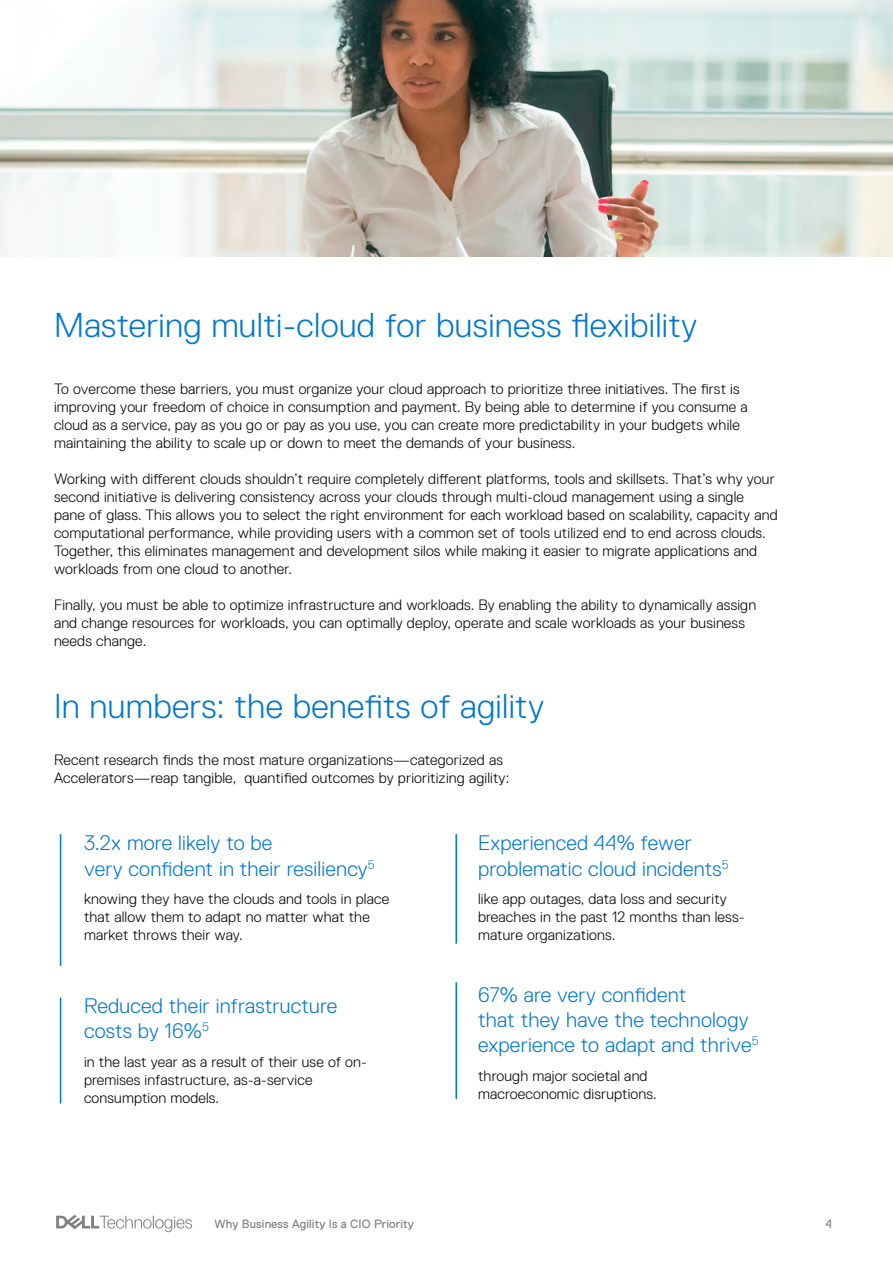
<style>
.page{position:relative;width:893px;height:1263px;background:#fff}
.page>*{position:absolute;margin:0;border:0;box-sizing:border-box;transform-origin:0 0}
.t1{font:300 34.5px "Dell Replica";letter-spacing:.01em;color:#0077d2}
.t2{font:300 21px/25.2px "Dell Replica";letter-spacing:.01em;color:#0077d2}
.t3{font:300 15px/18px "Dell Replica";letter-spacing:.01em;color:#000}
.t4{font:12px "Dell Replica";letter-spacing:.01em;color:#818181}
</style>
<div class="page">
<img style="left:0;top:0;width:893px;height:256px">
<svg style="left:56px;top:1215px;width:136px;height:17px"></svg>
<hr style="left:60px;top:834px;width:1px;height:132px;background:#0077d2">
<hr style="left:455px;top:834px;width:2px;height:110px;background:#0077d2">
<hr style="left:60px;top:997px;width:1px;height:106px;background:#0077d2">
<hr style="left:455px;top:982px;width:2px;height:117px;background:#0077d2">
<h1 class="t1" style="left:54px;top:306px;width:645px">Mastering multi-cloud for business flexibility</h1>
<p class="t3" style="left:54px;top:380px;width:695px">To overcome these barriers, you must organize your cloud approach to prioritize three initiatives. The first is improving your freedom of choice in consumption and payment. By being able to determine if you consume a cloud as a service, pay as you go or pay as you use, you can create more predictability in your budgets while maintaining the ability to scale up or down to meet the demands of your business.</p>
<p class="t3" style="left:54px;top:470px;width:725px">Working with different clouds shouldn’t require completely different platforms, tools and skillsets. That’s why your second initiative is delivering consistency across your clouds through multi-cloud management using a single pane of glass. This allows you to select the right environment for each workload based on scalability, capacity and computational performance, while providing users with a common set of tools utilized end to end across clouds.<br>Together, this eliminates management and development silos while making it easier to migrate applications and workloads from one cloud to another.</p>
<p class="t3" style="left:54px;top:596px;width:704px">Finally, you must be able to optimize infrastructure and workloads. By enabling the ability to dynamically assign and change resources for workloads, you can optimally deploy, operate and scale workloads as your business needs change.</p>
<h1 class="t1" style="left:54px;top:687px;width:492px">In numbers: the benefits of agility</h1>
<p class="t3" style="left:54px;top:751px;width:457px">Recent research finds the most mature organizations—categorized as<br>Accelerators—reap tangible, quantified outcomes by prioritizing agility:</p>
<h2 class="t2" style="left:84px;top:831px;width:292px">3.2x more likely to be<br>very confident in their resiliency<sup>5</sup></h2>
<p class="t3" style="left:84px;top:890px;width:307px">knowing they have the clouds and tools in place that allow them to adapt no matter what the market throws their way.</p>
<h2 class="t2" style="left:84px;top:993px;width:255px">Reduced their infrastructure costs by 16%<sup>5</sup></h2>
<p class="t3" style="left:84px;top:1052px;width:285px">in the last year as a result of their use of on&shy;premises infastructure, as-a-service consumption models.</p>
<p class="t4" style="left:215px;top:1218px;width:201px">Why Business Agility Is a CIO Priority</p>
<h2 class="t2" style="left:478px;top:831px;width:252px">Experienced 44% fewer problematic cloud incidents<sup>5</sup></h2>
<p class="t3" style="left:478px;top:890px;width:268px">like app outages, data loss and security breaches in the past 12 months than less&shy;mature organizations.</p>
<h2 class="t2" style="left:478px;top:982px;width:282px">67% are very confident<br>that they have the technology experience to adapt and thrive<sup>5</sup></h2>
<p class="t3" style="left:478px;top:1067px;width:180px">through major societal and macroeconomic disruptions.</p>
<p class="t4" style="left:826px;top:1217px;width:8px">4</p>
</div>
